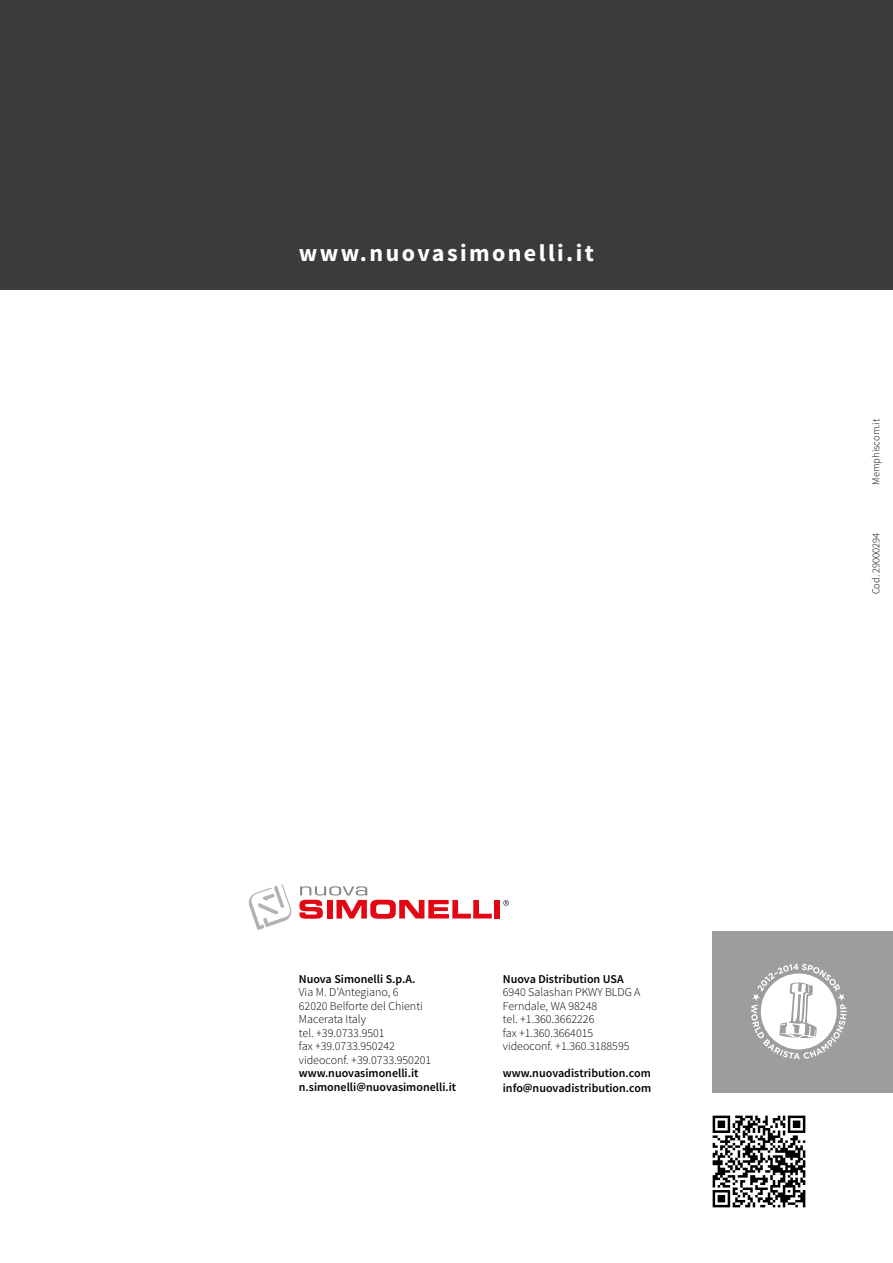
<style>
.page{position:relative;width:893px;height:1263px;background:#fff}
.page>*{position:absolute;margin:0;border:0;box-sizing:border-box;transform-origin:0 0}
.t1{font:700 24px "Source Sans Pro";letter-spacing:.1em;color:#fff}
.t2{font:300 12px/13.5px "Source Sans Pro";color:#000}
.t3{font:600 12px/14.2px "Source Sans Pro";color:#000}
.t4{font:300 10.5px "Source Sans Pro";color:#000}
</style>
<div class="page">
<div style="left:712px;top:931px;width:181px;height:162px;background:#9d9d9c"></div>
<div style="left:0;top:0;width:893px;height:289px;background:#3a3b3a"></div>
<img style="left:712px;top:1115px;width:93px;height:93px">
<svg style="left:751px;top:963px;width:95px;height:96px"></svg>
<svg style="left:503px;top:900px;width:6px;height:6px"></svg>
<div style="left:494px;top:900px;width:6px;height:18px;background:#e30613"></div>
<svg style="left:299px;top:886px;width:193px;height:33px"></svg>
<svg style="left:248px;top:884px;width:44px;height:46px"></svg>
<h1 class="t1" style="left:299px;top:238px;width:297px">www.nuovasimonelli.it</h1>
<p class="t3" style="left:299px;top:972px;width:118px">N uova Simonelli S.p.A.</p>
<p class="t2" style="left:299px;top:985px;width:134px">Via M. D’Antegiano, 6<br>62020 Belforte del Chienti<br>Macerata Italy<br>tel. +39.0733.9501<br>fax +39.0733.950242 videoconf. +39.0733.950201</p>
<p class="t3" style="left:299px;top:1066px;width:159px">www.nuovasimonelli.it n.simonelli@nuovasimonelli.it</p>
<p class="t3" style="left:503px;top:972px;width:122px">N uova Distribution USA</p>
<p class="t2" style="left:503px;top:986px;width:139px">6940 Salashan PKWY BLDG A<br>Ferndale, WA 98248<br>tel. +1.360.3662226<br>fax +1.360.3664015 videoconf. +1.360.3188595</p>
<p class="t3" style="left:503px;top:1066px;width:150px">www.nuovadistribution.com info@nuovadistribution.com</p>
<p class="t4" style="left:870px;top:484px;width:67px;rotate:-90deg">Memphiscom.it</p>
<p class="t4" style="left:870px;top:594px;width:63px;rotate:-90deg">Cod. 29000294</p>
</div>
